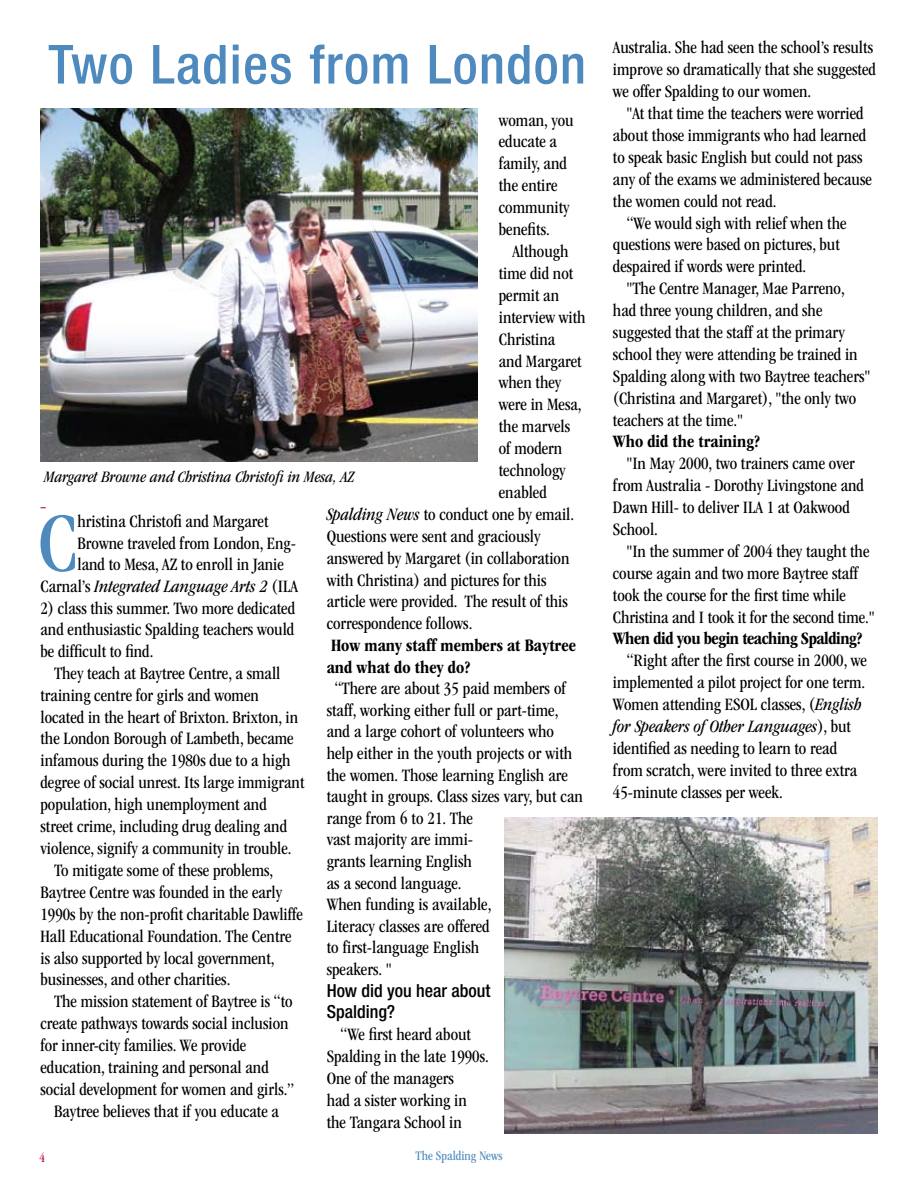
<style>
.page{position:relative;width:918px;height:1188px;background:#fff}
.page>*{position:absolute;margin:0;border:0;box-sizing:border-box;transform-origin:0 0}
.t1{font:condensed 86.55px "ITC Garamond Std";color:#4e8abe}
.t2{font:500 condensed 54px "Helvetica Neue LT Std";letter-spacing:.025em;color:#4e8abe}
.t3{font:condensed 18px/21.9px "ITC Garamond Std";color:#000}
.t4{font:700 condensed 18px/21.6px "ITC Garamond Std";color:#000}
.t5{font:italic condensed 18px "ITC Garamond Std";color:#000}
.t6{font:700 condensed 18px "ITC Garamond Std";letter-spacing:-.025em;color:#000}
.t7{font:500 condensed 18px/21.6px "Helvetica Neue LT Std";color:#000}
.t8{font:italic condensed 16.5px "ITC Garamond Std";color:#000}
.t9{font:condensed 13.5px "ITC Garamond Std";color:#4e8abe}
.t10{font:condensed 13.5px "ITC Garamond Std";color:#b30838}
.s1{font-style:italic}
.s2{font-style:normal}
</style>
<div class="page">
<img style="left:504px;top:817px;width:374px;height:317px">
<img style="left:41px;top:108px;width:436px;height:354px">
<h2 class="t2" style="left:48px;top:32px;width:539px">Two Ladies from London</h2>
<p class="t3" style="left:499px;top:109px;width:76px">woman, you educate a family, and the entire community benefits.</p>
<p class="t3" style="left:512px;top:240px;width:58px">Although</p>
<p class="t3" style="left:499px;top:262px;width:76px">time did not</p>
<p class="t3" style="left:499px;top:284px;width:62px">permit an</p>
<p class="t3" style="left:499px;top:306px;width:88px">interview with</p>
<p class="t3" style="left:499px;top:328px;width:58px">Christina</p>
<p class="t3" style="left:499px;top:350px;width:84px">and Margaret</p>
<p class="t3" style="left:499px;top:372px;width:64px">when they</p>
<p class="t3" style="left:499px;top:394px;width:84px">were in Mesa,</p>
<p class="t3" style="left:499px;top:416px;width:73px">the marvels</p>
<p class="t3" style="left:499px;top:438px;width:65px">of modern</p>
<p class="t3" style="left:499px;top:460px;width:68px">technology</p>
<p class="t3" style="left:499px;top:481px;width:50px">enabled</p>
<p class="t3" style="left:327px;top:503px;width:249px"><span class="s1">Spalding News</span> to conduct one by email.</p>
<p class="t3" style="left:327px;top:525px;width:215px">Questions were sent and graciously</p>
<p class="t3" style="left:327px;top:547px;width:244px">answered by Margaret (in collaboration</p>
<p class="t3" style="left:327px;top:569px;width:221px">with Christina) and pictures for this</p>
<p class="t3" style="left:327px;top:591px;width:243px">article were provided. The result of this</p>
<p class="t3" style="left:327px;top:613px;width:147px">correspondence follows.</p>
<p class="t4" style="left:327px;top:635px;width:251px">How many staff members at Baytree and what do they do?</p>
<p class="t3" style="left:327px;top:678px;width:258px;text-indent:8px">“There are about 35 paid members of staff, working either full or part-time, and a large cohort of volunteers who help either in the youth projects or with the women. Those learning English are taught in groups. Class sizes vary, but can range from 6 to 21. The<br>vast majority are immi-<br>grants learning English<br>as a second language.<br>When funding is available,<br>Literacy classes are offered<br>to first-language English<br>speakers. "</p>
<p class="t7" style="left:327px;top:979px;width:165px">How did you hear about<br>Spalding?</p>
<p class="t3" style="left:327px;top:1024px;width:164px;text-indent:14px">“We first heard about<br>Spalding in the late 1990s.<br>One of the managers<br>had a sister working in the Tangara School in</p>
<p class="t8" style="left:44px;top:468px;width:312px">Margaret Browne and Christina Christofi in Mesa, AZ</p>
<h1 class="t1" style="left:38px;top:495px;width:41px">C</h1>
<p class="t3" style="left:78px;top:511px;width:192px">hristina Christofi and Margaret</p>
<p class="t3" style="left:78px;top:532px;width:220px">Browne traveled from London, Eng-</p>
<p class="t3" style="left:78px;top:554px;width:208px">land to Mesa, AZ to enroll in Janie</p>
<p class="t5" style="left:41px;top:577px;width:259px"><span class="s2">Carnal’s</span> Integrated Language Arts 2 <span class="s2">(ILA</span></p>
<p class="t3" style="left:41px;top:597px;width:256px;text-align:justify">2) class this summer. Two more dedicated and enthusiastic Spalding teachers would be difficult to find.</p>
<p class="t3" style="left:54px;top:662px;width:228px">They teach at Baytree Centre, a small</p>
<p class="t3" style="left:41px;top:684px;width:220px">training centre for girls and women</p>
<p class="t3" style="left:41px;top:706px;width:259px">located in the heart of Brixton. Brixton, in</p>
<p class="t3" style="left:41px;top:728px;width:255px">the London Borough of Lambeth, became</p>
<p class="t3" style="left:41px;top:750px;width:252px">infamous during the 1980s due to a high</p>
<p class="t3" style="left:41px;top:772px;width:266px">degree of social unrest. Its large immigrant</p>
<p class="t3" style="left:41px;top:794px;width:228px">population, high unemployment and</p>
<p class="t3" style="left:41px;top:816px;width:248px">street crime, including drug dealing and</p>
<p class="t3" style="left:41px;top:837px;width:253px">violence, signify a community in trouble.</p>
<p class="t3" style="left:54px;top:859px;width:221px">To mitigate some of these problems,</p>
<p class="t3" style="left:41px;top:881px;width:243px">Baytree Centre was founded in the early</p>
<p class="t3" style="left:41px;top:903px;width:264px">1990s by the non-profit charitable Dawliffe</p>
<p class="t3" style="left:41px;top:925px;width:253px">Hall Educational Foundation. The Centre</p>
<p class="t3" style="left:41px;top:947px;width:236px">is also supported by local government,</p>
<p class="t3" style="left:41px;top:969px;width:191px">businesses, and other charities.</p>
<p class="t3" style="left:54px;top:991px;width:240px">The mission statement of Baytree is “to</p>
<p class="t3" style="left:41px;top:1013px;width:250px">create pathways towards social inclusion</p>
<p class="t3" style="left:41px;top:1035px;width:207px">for inner-city families. We provide</p>
<p class="t3" style="left:41px;top:1057px;width:230px">education, training and personal and</p>
<p class="t3" style="left:41px;top:1078px;width:255px">social development for women and girls.”</p>
<p class="t3" style="left:54px;top:1100px;width:226px">Baytree believes that if you educate a</p>
<p class="t10" style="left:39px;top:1150px;width:7px">4</p>
<p class="t9" style="left:416px;top:1148px;width:88px">The Spalding News</p>
<p class="t3" style="left:613px;top:37px;width:265px">Australia. She had seen the school’s results improve so dramatically that she suggested we offer Spalding to our women.</p>
<p class="t3" style="left:613px;top:103px;width:261px;text-indent:14px">"At that time the teachers were worried about those immigrants who had learned to speak basic English but could not pass any of the exams we administered because the women could not read.</p>
<p class="t3" style="left:613px;top:212px;width:235px;text-indent:14px">“We would sigh with relief when the questions were based on pictures, but despaired if words were printed.</p>
<p class="t3" style="left:613px;top:278px;width:259px;text-indent:14px">"The Centre Manager, Mae Parreno, had three young children, and she suggested that the staff at the primary school they were attending be trained in Spalding along with two Baytree teachers" (Christina and Margaret), "the only two teachers at the time."</p>
<p class="t4" style="left:613px;top:431px;width:148px">Who did the training?</p>
<p class="t3" style="left:613px;top:453px;width:253px;text-indent:14px">"In May 2000, two trainers came over from Australia - Dorothy Livingstone and<br>Dawn Hill- to deliver ILA 1 at Oakwood<br>School.</p>
<p class="t3" style="left:613px;top:540px;width:263px;text-indent:14px">"In the summer of 2004 they taught the course again and two more Baytree staff took the course for the first time while Christina and I took it for the second time."</p>
<p class="t6" style="left:613px;top:628px;width:251px">When did you begin teaching Spalding?</p>
<p class="t3" style="left:613px;top:650px;width:256px;text-indent:14px">“Right after the first course in 2000, we implemented a pilot project for one term.<br>Women attending ESOL classes, (<span class="s1">English for Speakers of Other Languages</span>), but identified as needing to learn to read from scratch, were invited to three extra 45-minute classes per week.</p>
</div>
